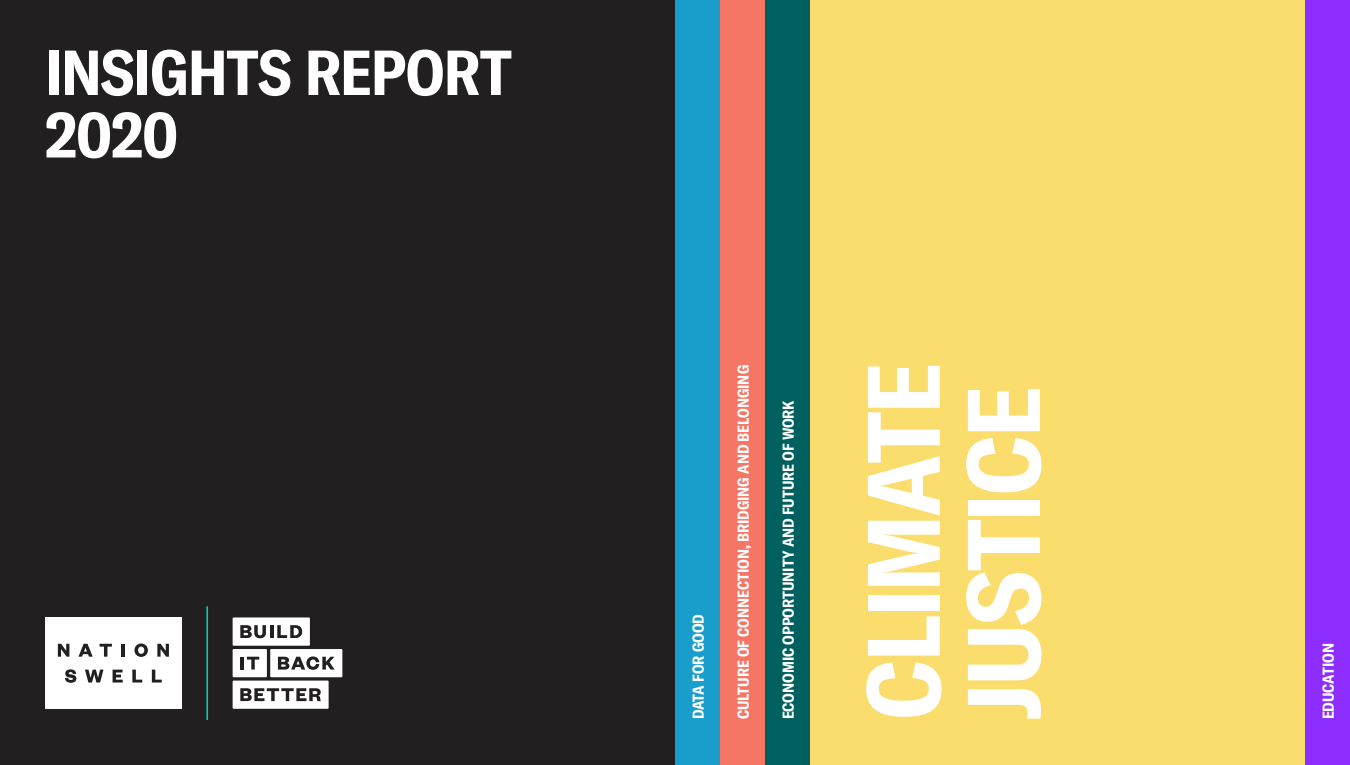
<style>
.page{position:relative;width:1350px;height:765px;background:#fff}
.page>*{position:absolute;margin:0;border:0;box-sizing:border-box;transform-origin:0 0}
.t1{font:700 condensed 101.25px/100px "GT America";letter-spacing:-.02em;color:#fff}
.t2{font:700 condensed 62.5px/62.5px "GT America";letter-spacing:-.015em;color:#fff}
.t3{font:700 condensed 15.5px "GT America";letter-spacing:-.005em;color:#fff}
</style>
<div class="page">
<div style="left:0;top:0;width:675px;height:765px;background:#221f20"></div>
<div style="left:765px;top:0;width:45px;height:765px;background:#006060"></div>
<div style="left:45px;top:617px;width:137px;height:92px;background:#fff"></div>
<svg style="left:58px;top:644px;width:11px;height:13px"></svg>
<svg style="left:78px;top:644px;width:15px;height:13px"></svg>
<svg style="left:100px;top:644px;width:12px;height:13px"></svg>
<svg style="left:122px;top:644px;width:3px;height:13px"></svg>
<svg style="left:134px;top:644px;width:14px;height:13px"></svg>
<svg style="left:157px;top:644px;width:12px;height:13px"></svg>
<svg style="left:65px;top:669px;width:11px;height:14px"></svg>
<svg style="left:85px;top:670px;width:18px;height:13px"></svg>
<svg style="left:113px;top:670px;width:10px;height:13px"></svg>
<svg style="left:132px;top:670px;width:10px;height:13px"></svg>
<svg style="left:152px;top:670px;width:10px;height:13px"></svg>
<hr style="left:206px;top:606px;width:2px;height:114px;background:#00ccb3">
<div style="left:233px;top:617px;width:77px;height:29px;background:#fff"></div>
<svg style="left:240px;top:625px;width:62px;height:13px"></svg>
<div style="left:233px;top:649px;width:34px;height:28px;background:#fff"></div>
<hr style="left:240px;top:657px;width:4px;height:13px;background:#221f20">
<svg style="left:247px;top:657px;width:12px;height:13px"></svg>
<div style="left:270px;top:649px;width:72px;height:28px;background:#fff"></div>
<svg style="left:278px;top:656px;width:57px;height:14px"></svg>
<div style="left:233px;top:681px;width:96px;height:28px;background:#fff"></div>
<svg style="left:240px;top:688px;width:81px;height:13px"></svg>
<div style="left:720px;top:0;width:45px;height:765px;background:#f67666"></div>
<div style="left:1305px;top:0;width:45px;height:765px;background:#8e2dff"></div>
<div style="left:675px;top:0;width:45px;height:765px;background:#199dca"></div>
<div style="left:810px;top:0;width:495px;height:765px;background:#fadd6c"></div>
<h2 class="t2" style="left:45px;top:41px;width:468px">INSIGHTS REPORT<br>2020</h2>
<p class="t3" style="left:689px;top:719px;width:107px;rotate:-90deg">DATA FOR GOOD</p>
<p class="t3" style="left:734px;top:719px;width:356px;rotate:-90deg">CULTURE OF CONNECTION, BRIDGING AND BELONGING</p>
<p class="t3" style="left:779px;top:719px;width:321px;rotate:-90deg">ECONOMIC OPPORTUNITY AND FUTURE OF WORK</p>
<h1 class="t1" style="left:853px;top:720px;width:359px;rotate:-90deg">CLIMATE<br>JUSTICE</h1>
<p class="t3" style="left:1319px;top:719px;width:78px;rotate:-90deg">EDUCATION</p>
</div>
